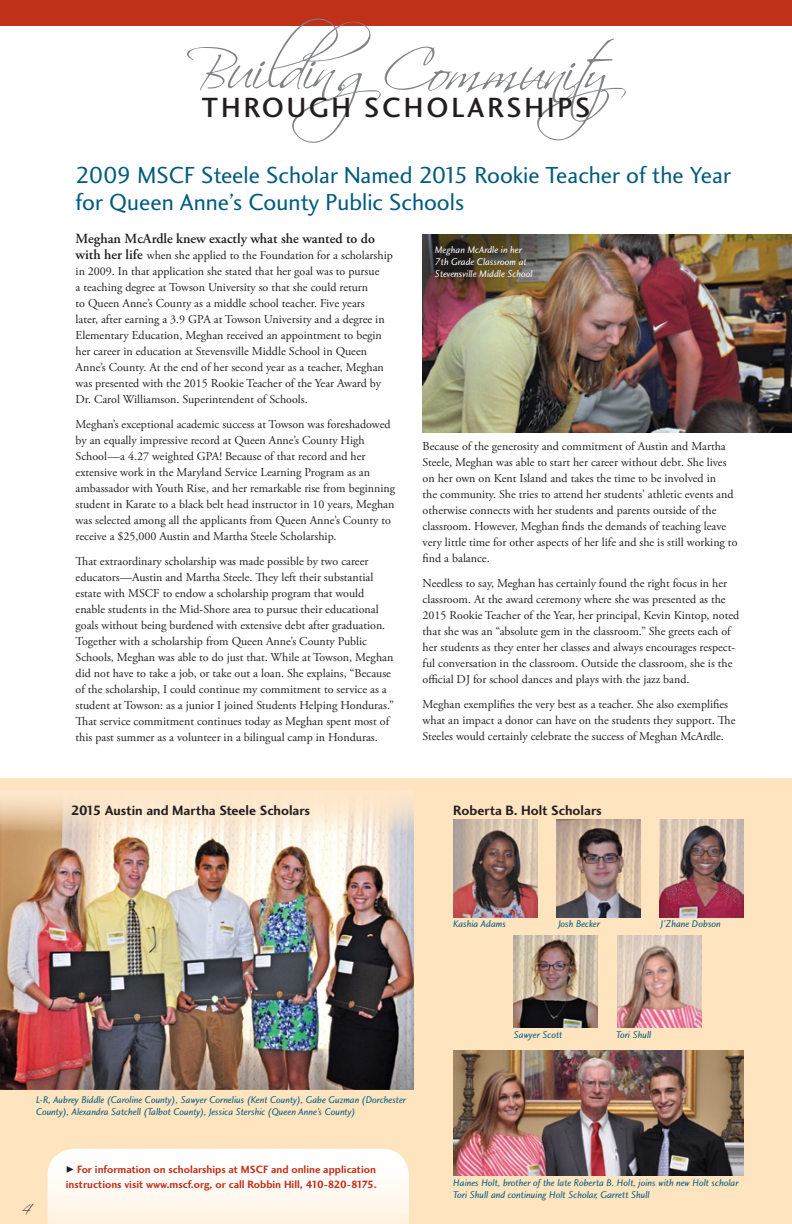
<style>
.page{position:relative;width:792px;height:1224px;background:#fff}
.page>*{position:absolute;margin:0;border:0;box-sizing:border-box;transform-origin:0 0}
.t1{font:57.6px "Scriptina";letter-spacing:-.055em;color:#808285}
.t2{font:28.8px "Charlotte Sans Medium Plain";letter-spacing:.1em;color:#231f20}
.t3{font:24px/27px "Charlotte Sans Book Plain";color:#005b7e}
.t4{font:18px "Scriptina";color:#231f20}
.t5{font:14px "Charlotte Sans Bold Plain";color:#231f20}
.t6{font:600 14px "Adobe Garamond Pro";color:#231f20}
.t7{font:12px/16px "Adobe Garamond Pro";color:#231f20}
.t8{font:11px/15px "Charlotte Sans Bold Plain";color:#c0311a}
.t9{font:10px/12px "Charlotte Sans Book Italic Plain";color:#005b7e}
.t10{font:10px/12px "Charlotte Sans Book Italic Plain";color:#fff}
.s1{font-weight:600;font-size:14px}
.s2{font-family:"Minion Pro";font-size:14px;color:#231f20}
</style>
<div class="page">
<div style="left:0;top:0;width:792px;height:26px;background:#c0311a"></div>
<div style="left:0;top:778px;width:792px;height:446px;background:#ffe4c0"></div>
<img style="left:423px;top:234px;width:369px;height:199px">
<img style="left:0;top:791px;width:414px;height:298px">
<svg style="left:48px;top:1149px;width:361px;height:75px;background:#fff9f2"></svg>
<img style="left:453px;top:819px;width:84px;height:99px">
<img style="left:514px;top:936px;width:83px;height:92px">
<img style="left:557px;top:819px;width:84px;height:99px">
<img style="left:617px;top:936px;width:84px;height:92px">
<img style="left:659px;top:819px;width:84px;height:99px">
<img style="left:453px;top:1051px;width:290px;height:125px">
<h1 class="t1" style="left:186px;top:36px;width:488px">BuildingCommunity</h1>
<h2 class="t2" style="left:201px;top:91px;width:387px">THROUGH SCHOLARSHIPS</h2>
<h3 class="t3" style="left:76px;top:161px;width:657px">2009 MSCF Steele Scholar Named 2015 Rookie Teacher of the Year for Queen Anne’s County Public Schools</h3>
<p class="t6" style="left:76px;top:231px;width:301px">Meghan McArdle knew exactly what she wanted to do</p>
<p class="t7" style="left:76px;top:248px;width:319px"><span class="s1">with her life</span> when she applied to the Foundation for a scholarship in 2009. In that application she stated that her goal was to pursue<br>a teaching degree at Towson University so that she could return<br>to Queen Anne’s County as a middle school teacher. Five years<br>later, after earning a 3.9 GPA at Towson University and a degree in Elementary Education, Meghan received an appointment to begin her career in education at Stevensville Middle School in Queen Anne’s County. At the end of her second year as a teacher, Meghan was presented with the 2015 Rookie Teacher of the Year Award by Dr. Carol Williamson. Superintendent of Schools.</p>
<p class="t7" style="left:76px;top:417px;width:321px">Meghan’s exceptional academic success at Towson was foreshadowed by an equally impressive record at Queen Anne’s County High School—a 4.27 weighted GPA! Because of that record and her extensive work in the Maryland Service Learning Program as an ambassador with Youth Rise, and her remarkable rise from beginning student in Karate to a black belt head instructor in 10 years, Meghan was selected among all the applicants from Queen Anne’s County to receive a $25,000 Austin and Martha Steele Scholarship.</p>
<p class="t7" style="left:76px;top:554px;width:320px">That extraordinary scholarship was made possible by two career educators—Austin and Martha Steele. They left their substantial estate with MSCF to endow a scholarship program that would enable students in the Mid-Shore area to pursue their educational goals without being burdened with extensive debt after graduation.<br>Together with a scholarship from Queen Anne’s County Public Schools, Meghan was able to do just that. While at Towson, Meghan did not have to take a job, or take out a loan. She explains, “Because of the scholarship, I could continue my commitment to service as a student at Towson: as a junior I joined Students Helping Honduras.” That service commitment continues today as Meghan spent most of this past summer as a volunteer in a bilingual camp in Honduras.</p>
<p class="t5" style="left:71px;top:802px;width:241px">2015 Austin and Martha Steele Scholars</p>
<p class="t10" style="left:435px;top:244px;width:99px">Meghan McArdle in her<br>7th Grade Classroom at<br>Stevensville Middle School</p>
<p class="t7" style="left:423px;top:439px;width:316px">Because of the generosity and commitment of Austin and Martha Steele, Meghan was able to start her career without debt. She lives on her own on Kent Island and takes the time to be involved in<br>the community. She tries to attend her students’ athletic events and otherwise connects with her students and parents outside of the classroom. However, Meghan finds the demands of teaching leave very little time for other aspects of her life and she is still working to find a balance.</p>
<p class="t7" style="left:423px;top:576px;width:318px">Needless to say, Meghan has certainly found the right focus in her classroom. At the award ceremony where she was presented as the 2015 Rookie Teacher of the Year, her principal, Kevin Kintop, noted that she was an “absolute gem in the classroom.” She greets each of her students as they enter her classes and always encourages respect&shy;ful conversation in the classroom. Outside the classroom, she is the official DJ for school dances and plays with the jazz band.</p>
<p class="t7" style="left:423px;top:697px;width:314px">Meghan exemplifies the very best as a teacher. She also exemplifies what an impact a donor can have on the students they support. The<br>Steeles would certainly celebrate the success of Meghan McArdle.</p>
<p class="t5" style="left:453px;top:802px;width:150px">Roberta B. Holt Scholars</p>
<p class="t9" style="left:36px;top:1093px;width:372px">L-R, Aubrey Biddle (Caroline County), Sawyer Cornelius (Kent County), Gabe Guzman (Dorchester<br>County), Alexandra Satchell (Talbot County), Jessica Stershic (Queen Anne’s County)</p>
<h3 class="t4" style="left:22px;top:1196px;width:11px">4</h3>
<p class="t8" style="left:66px;top:1162px;width:313px"><span class="s2">▶</span> For information on scholarships at MSCF and online application instructions visit www.mscf.org, or call Robbin Hill, 410-820-8175.</p>
<p class="t9" style="left:453px;top:918px;width:54px">Kashia Adams</p>
<p class="t9" style="left:558px;top:918px;width:43px">Josh Becker</p>
<p class="t9" style="left:661px;top:918px;width:62px">J’Zhane Dobson</p>
<p class="t9" style="left:514px;top:1029px;width:50px">Sawyer Scott</p>
<p class="t9" style="left:616px;top:1029px;width:37px">Tori Shull</p>
<p class="t9" style="left:453px;top:1177px;width:287px">Haines Holt, brother of the late Roberta B. Holt, joins with new Holt scholar<br>Tori Shull and continuing Holt Scholar, Garrett Shull</p>
</div>
